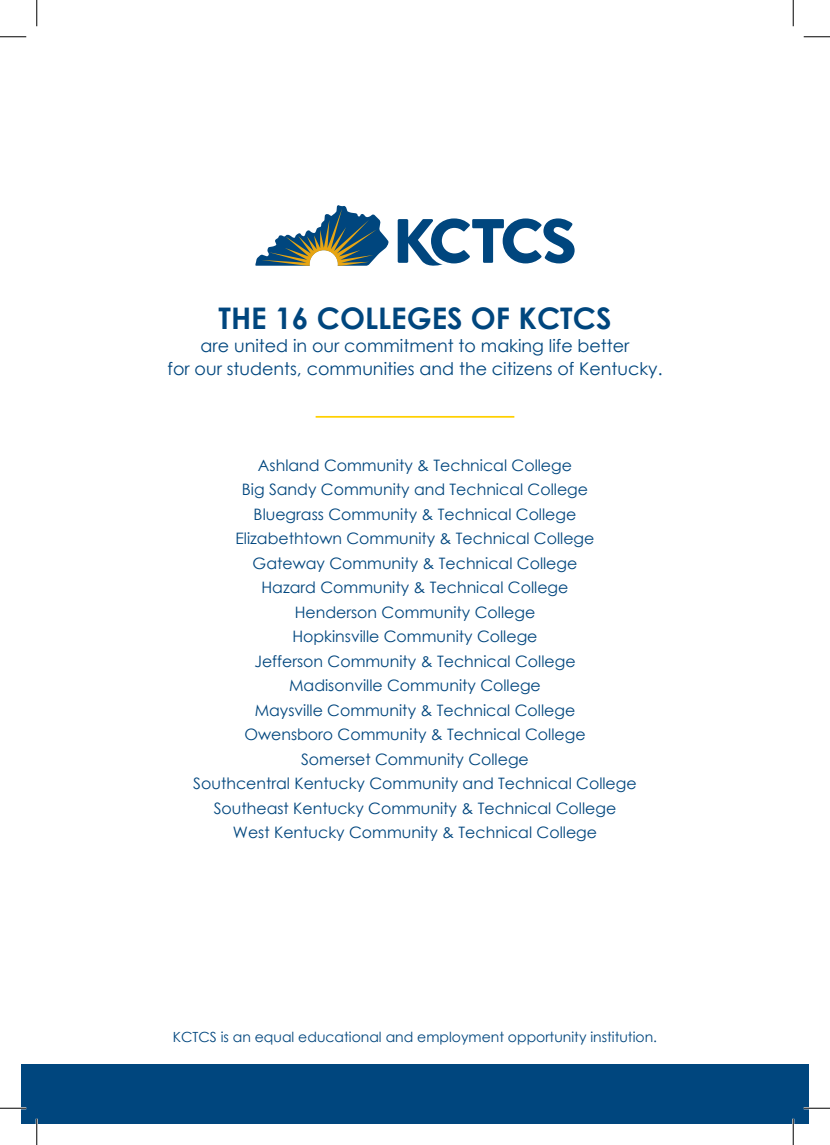
<style>
.page{position:relative;width:830px;height:1145px;background:#fff}
.page>*{position:absolute;margin:0;border:0;box-sizing:border-box;transform-origin:0 0}
.t1{font:700 29.75px "Century Gothic";color:#00467e}
.t2{font:17.5px "Century Gothic";color:#00467e}
.t3{font:15.75px "Century Gothic";color:#00467e}
.t4{font:14px "Century Gothic";color:#00467e}
</style>
<div class="page">
<svg style="left:255px;top:205px;width:133px;height:61px"></svg>
<svg style="left:397px;top:218px;width:177px;height:48px"></svg>
<div style="left:21px;top:1064px;width:787px;height:60px;background:#00467e"></div>
<hr style="left:315px;top:416px;width:199px;height:2px;background:#ffd000">
<hr style="left:0;top:1107px;width:26px;height:2px;background:#fff">
<hr style="left:803px;top:1107px;width:27px;height:2px;background:#fff">
<hr style="left:36px;top:1118px;width:2px;height:26px;background:#fff">
<hr style="left:792px;top:1118px;width:2px;height:26px;background:#fff">
<svg style="left:0;top:36px;width:26px;height:1px"></svg>
<svg style="left:803px;top:36px;width:27px;height:1px"></svg>
<svg style="left:0;top:1107px;width:26px;height:1px"></svg>
<svg style="left:803px;top:1107px;width:27px;height:1px"></svg>
<svg style="left:36px;top:0;width:1px;height:26px"></svg>
<svg style="left:36px;top:1118px;width:1px;height:26px"></svg>
<svg style="left:792px;top:0;width:1px;height:26px"></svg>
<svg style="left:792px;top:1118px;width:1px;height:26px"></svg>
<p class="t1" style="left:218px;top:299px;width:394px">THE 16 COLLEGES OF KCTCS</p>
<p class="t2" style="left:200px;top:333px;width:430px">are united in our commitment to making life better</p>
<p class="t2" style="left:167px;top:356px;width:496px">for our students, communities and the citizens of Kentucky.</p>
<p class="t3" style="left:258px;top:454px;width:315px">Ashland Community &amp; Technical College</p>
<p class="t3" style="left:242px;top:478px;width:348px">Big Sandy Community and Technical College</p>
<p class="t3" style="left:253px;top:503px;width:324px">Bluegrass Community &amp; Technical College</p>
<p class="t3" style="left:235px;top:527px;width:360px">Elizabethtown Community &amp; Technical College</p>
<p class="t3" style="left:252px;top:552px;width:326px">Gateway Community &amp; Technical College</p>
<p class="t3" style="left:261px;top:576px;width:308px">Hazard Community &amp; Technical College</p>
<p class="t3" style="left:295px;top:601px;width:242px">Henderson Community College</p>
<p class="t3" style="left:292px;top:625px;width:247px">Hopkinsville Community College</p>
<p class="t3" style="left:254px;top:650px;width:322px">Jefferson Community &amp; Technical College</p>
<p class="t3" style="left:289px;top:674px;width:253px">Madisonville Community College</p>
<p class="t3" style="left:255px;top:699px;width:322px">Maysville Community &amp; Technical College</p>
<p class="t3" style="left:244px;top:723px;width:343px">Owensboro Community &amp; Technical College</p>
<p class="t3" style="left:301px;top:748px;width:229px">Somerset Community College</p>
<p class="t3" style="left:193px;top:772px;width:445px">Southcentral Kentucky Community and Technical College</p>
<p class="t3" style="left:214px;top:797px;width:404px">Southeast Kentucky Community &amp; Technical College</p>
<p class="t3" style="left:233px;top:821px;width:366px">West Kentucky Community &amp; Technical College</p>
<p class="t4" style="left:173px;top:1027px;width:485px">KCTCS is an equal educational and employment opportunity institution.</p>
</div>
